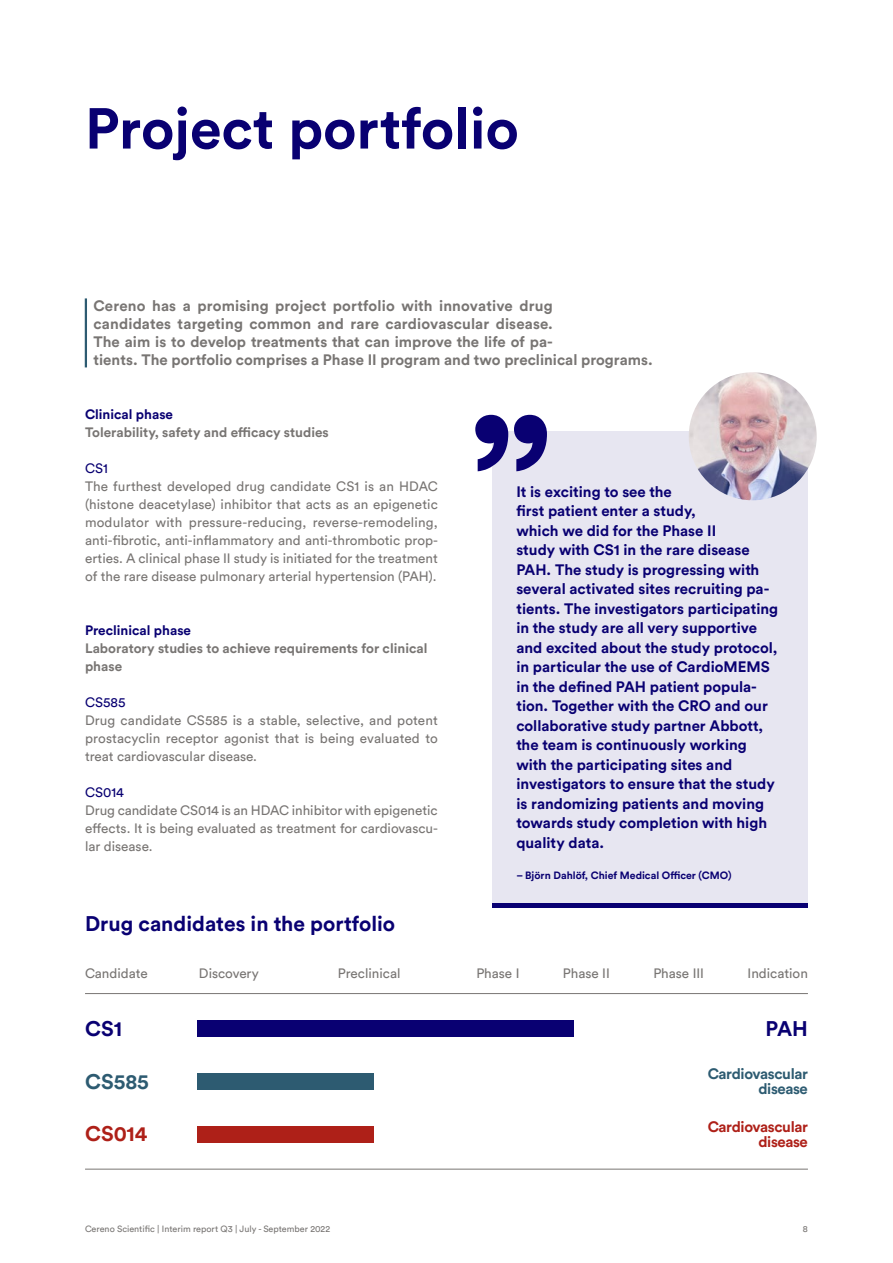
<style>
.page{position:relative;width:893px;height:1263px;background:#fff}
.page>*{position:absolute;margin:0;border:0;box-sizing:border-box;transform-origin:0 0}
.Citat{font:700 197.4px "Circular Std";color:#090072}
.H1_1{font:700 57px "Circular Std";color:#090072}
.t1{font:700 21px "Circular Std";color:#090072}
.t2{font:700 21px "Circular Std";color:#2d5b71}
.t3{font:700 21px "Circular Std";color:#ae2018}
.Citat-2{font:700 15px/19.5px "Circular Std";color:#090072}
.Ingress{font:700 15px/18px "Circular Std";letter-spacing:.005em;color:#787573}
.t4{font:700 15px/15px "Circular Std";letter-spacing:-.025em;color:#2d5b71;text-align:right}
.t5{font:700 15px "Circular Std";letter-spacing:-.025em;color:#ae2018}
.t6{font:13.5px/18px "Circular Std";color:#787573;text-align:justify}
.t7{font:700 13.5px/18px "Circular Std";color:#787573}
.t8{font:700 13.5px "Circular Std";color:#090072}
.t9{font:13.5px "Circular Std";color:#090072}
.Citerad{font:700 10.5px "Circular Std";color:#090072}
.t10{font:9px "Circular Std";color:#787573}
</style>
<div class="page">
<hr style="left:85px;top:298px;width:2px;height:69px;background:#2d5b71">
<div style="left:197px;top:1020px;width:376px;height:17px;background:#090072"></div>
<div style="left:197px;top:1073px;width:177px;height:17px;background:#2d5b71"></div>
<div style="left:197px;top:1126px;width:177px;height:17px;background:#ae2018"></div>
<hr style="left:85px;top:993px;width:723px;height:1px;background:#787573">
<hr style="left:85px;top:1169px;width:723px;height:1px;background:#787573">
<div style="left:493px;top:432px;width:315px;height:471px;background:#e7e6f1"></div>
<img style="left:689px;top:372px;width:128px;height:128px;border-radius:64px">
<hr style="left:493px;top:903px;width:315px;height:4px;background:#090072">
<p class="H1_1" style="left:85px;top:92px;width:435px">Project portfolio</p>
<p class="Ingress" style="left:94px;top:296px;width:561px">Cereno has a promising project portfolio with innovative drug<br>candidates targeting common and rare cardiovascular disease.<br>The aim is to develop treatments that can improve the life of pa-<br>tients. The portfolio comprises a Phase II program and two preclinical programs.</p>
<h3 class="t8" style="left:85px;top:405px;width:90px">Clinical phase</h3>
<h4 class="t7" style="left:85px;top:423px;width:245px">Tolerability, safety and efficacy studies</h4>
<h5 class="t9" style="left:85px;top:460px;width:24px">CS1</h5>
<p class="t6" style="left:85px;top:477px;width:354px">The furthest developed drug candidate CS1 is an HDAC (histone deacetylase) inhibitor that acts as an epigenetic modulator with pressure-reducing, reverse-remodeling, anti-fibrotic, anti-inflammatory and anti-thrombotic prop&shy;erties. A clinical phase II study is initiated for the treatment of the rare disease pulmonary arterial hypertension (PAH).</p>
<h3 class="t8" style="left:85px;top:621px;width:107px">Preclinical phase</h3>
<h4 class="t7" style="left:85px;top:639px;width:344px">Laboratory studies to achieve requirements for clinical phase</h4>
<h3 class="t9" style="left:85px;top:694px;width:42px">CS585</h3>
<p class="t6" style="left:85px;top:711px;width:354px">Drug candidate CS585 is a stable, selective, and potent prostacyclin receptor agonist that is being evaluated to treat cardiovascular disease.</p>
<h3 class="t9" style="left:85px;top:784px;width:40px">CS014</h3>
<p class="t6" style="left:85px;top:801px;width:354px">Drug candidate CS014 is an HDAC inhibitor with epigenetic effects. It is being evaluated as treatment for cardiovascu&shy;lar disease.</p>
<p class="Citat" style="left:469px;top:359px;width:86px">”</p>
<p class="Citat-2" style="left:516px;top:482px;width:263px">It is exciting to see the<br>first patient enter a study,<br>which we did for the Phase II<br>study with CS1 in the rare disease PAH. The study is progressing with several activated sites recruiting pa&shy;tients. The investigators participating in the study are all very supportive and excited about the study protocol, in particular the use of CardioMEMS in the defined PAH patient popula&shy;tion. Together with the CRO and our collaborative study partner Abbott, the team is continuously working with the participating sites and investigators to ensure that the study is randomizing patients and moving towards study completion with high quality data.</p>
<p class="Citerad" style="left:516px;top:868px;width:217px">– Björn Dahlöf, Chief Medical Officer (CMO)</p>
<h2 class="t1" style="left:85px;top:910px;width:312px">Drug candidates in the portfolio</h2>
<p class="t6" style="left:85px;top:964px;width:64px">Candidate</p>
<p class="t6" style="left:199px;top:964px;width:61px">Discovery</p>
<p class="t6" style="left:338px;top:964px;width:64px">Preclinical</p>
<p class="t6" style="left:476px;top:964px;width:45px">Phase I</p>
<p class="t6" style="left:563px;top:964px;width:48px">Phase II</p>
<p class="t6" style="left:653px;top:964px;width:52px">Phase III</p>
<p class="t6" style="left:747px;top:964px;width:62px">Indication</p>
<p class="t1" style="left:85px;top:1015px;width:39px">CS1</p>
<p class="t1" style="left:765px;top:1015px;width:44px">PAH</p>
<p class="t2" style="left:85px;top:1068px;width:65px">CS585</p>
<p class="t4" style="left:708px;top:1066px;width:102px">Cardiovascular disease</p>
<p class="t5" style="left:708px;top:1117px;width:102px">Cardiovascular</p>
<p class="t3" style="left:85px;top:1120px;width:64px">CS014</p>
<p class="t5" style="left:758px;top:1132px;width:51px">disease</p>
<p class="t10" style="left:85px;top:1223px;width:247px">Cereno Scientific | Interim report Q3 | July - September 2022</p>
<p class="t10" style="left:803px;top:1223px;width:7px">8</p>
</div>
